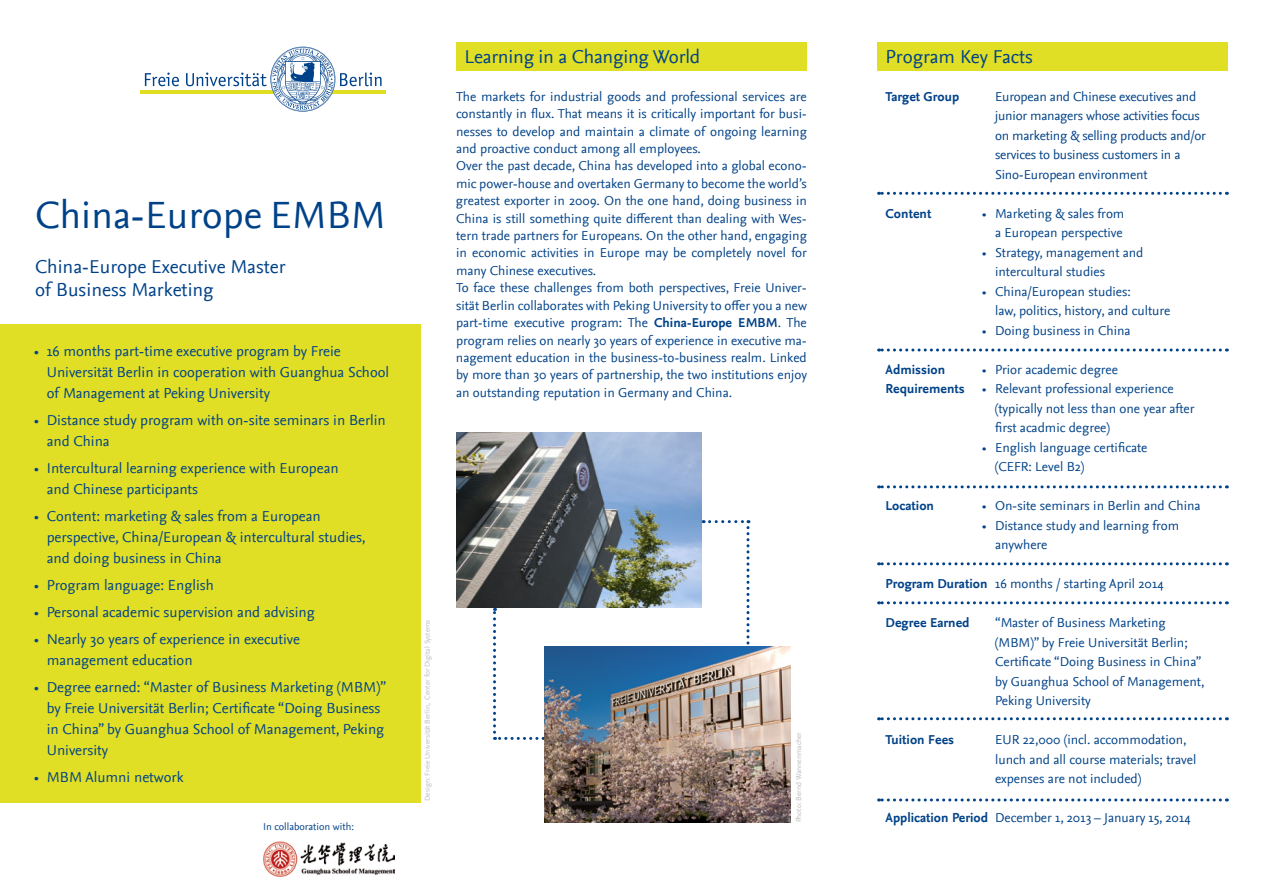
<style>
.page{position:relative;width:1263px;height:893px;background:#fff}
.page>*{position:absolute;margin:0;border:0;box-sizing:border-box;transform-origin:0 0}
.t1{font:39.75px "Nexus Sans";color:#004288}
.t2{font:19.5px/23.4px "Nexus Sans";color:#004288}
.t3{font:15px/21px "Nexus Sans";color:#004288}
.t4{font:13.5px/19.5px "Nexus Sans";color:#004288}
.t5{font:700 13.5px/19.5px "Nexus Sans";color:#004288}
.t6{font:10.5px "Nexus Sans";color:#004288}
.t7{font:7.5px "Nexus Sans";color:#bcbcbc}
.s1{font-weight:700}
</style>
<div class="page">
<svg style="left:145px;top:73px;width:34px;height:13px"></svg>
<hr style="left:140px;top:90px;width:246px;height:4px;background:#e0de20">
<svg style="left:186px;top:47px;width:196px;height:65px"></svg>
<div style="left:877px;top:42px;width:351px;height:29px;background:#e0de25"></div>
<div style="left:0;top:324px;width:421px;height:479px;background:#e0de25"></div>
<div style="left:456px;top:42px;width:351px;height:29px;background:#e0de25"></div>
<svg style="left:878px;top:192px;width:342px;height:3px"></svg>
<svg style="left:878px;top:348px;width:342px;height:3px"></svg>
<svg style="left:878px;top:485px;width:342px;height:3px"></svg>
<svg style="left:878px;top:562px;width:342px;height:3px"></svg>
<svg style="left:878px;top:601px;width:342px;height:3px"></svg>
<svg style="left:878px;top:717px;width:342px;height:3px"></svg>
<svg style="left:878px;top:798px;width:342px;height:3px"></svg>
<img style="left:263px;top:842px;width:132px;height:34px">
<img style="left:456px;top:432px;width:246px;height:176px">
<svg style="left:703px;top:520px;width:46px;height:127px"></svg>
<svg style="left:493px;top:608px;width:44px;height:132px"></svg>
<img style="left:545px;top:647px;width:245px;height:175px">
<h1 class="t1" style="left:35px;top:192px;width:352px">China-Europe EMBM</h1>
<h2 class="t2" style="left:35px;top:255px;width:252px">China-Europe Executive Master of Business Marketing</h2>
<p class="t3" style="left:47px;top:341px;width:344px;text-indent:-13px">• 16 months part-time executive program by Freie<br>Universität Berlin in cooperation with Guanghua School of Management at Peking University</p>
<p class="t3" style="left:47px;top:410px;width:341px;text-indent:-13px">• Distance study program with on-site seminars in Berlin and China</p>
<p class="t3" style="left:47px;top:458px;width:293px;text-indent:-13px">• Intercultural learning experience with European and Chinese participants</p>
<p class="t3" style="left:47px;top:506px;width:320px;text-indent:-13px">• Content: marketing &amp; sales from a European perspective, China/European &amp; intercultural studies, and doing business in China</p>
<p class="t3" style="left:34px;top:575px;width:181px">• Program language: English</p>
<p class="t3" style="left:34px;top:602px;width:282px">• Personal academic supervision and advising</p>
<p class="t3" style="left:47px;top:629px;width:255px;text-indent:-13px">• Nearly 30 years of experience in executive management education</p>
<p class="t3" style="left:47px;top:677px;width:341px;text-indent:-13px">• Degree earned: “Master of Business Marketing (MBM)” by Freie Universität Berlin; Certificate “Doing Business in China” by Guanghua School of Management, Peking University</p>
<p class="t3" style="left:34px;top:767px;width:151px">• MBM Alumni network</p>
<p class="t6" style="left:263px;top:821px;width:92px">In collaboration with:</p>
<h2 class="t2" style="left:465px;top:45px;width:237px">Learning in a Changing World</h2>
<p class="t4" style="left:456px;top:88px;width:352px;line-height:17.4px">The markets for industrial goods and professional services are constantly in flux. That means it is critically important for busi&shy;nesses to develop and maintain a climate of ongoing learning and proactive conduct among all employees.<br>Over the past decade, China has developed into a global econo&shy;mic power-house and overtaken Germany to become the world’s greatest exporter in 2009. On the one hand, doing business in China is still something quite different than dealing with Wes&shy;tern trade partners for Europeans. On the other hand, engaging in economic activities in Europe may be completely novel for many Chinese executives.<br>To face these challenges from both perspectives, Freie Univer&shy;sität Berlin collaborates with Peking University to offer you a new part-time executive program: The <span class="s1">China-Europe EMBM</span>. The program relies on nearly 30 years of experience in executive ma&shy;nagement education in the business-to-business realm. Linked by more than 30 years of partnership, the two institutions enjoy an outstanding reputation in Germany and China.</p>
<p class="t7" style="left:423px;top:801px;width:183px;rotate:-90deg">Design: Freie Universität Berlin, Center for Digital Systems</p>
<p class="t7" style="left:794px;top:822px;width:92px;rotate:-90deg">Photo: Bernd Wannenmacher</p>
<h2 class="t2" style="left:885px;top:45px;width:149px">Program Key Facts</h2>
<p class="t5" style="left:885px;top:87px;width:75px">Target Group</p>
<p class="t4" style="left:995px;top:87px;width:212px">European and Chinese executives and junior managers whose activities focus on marketing &amp; selling products and/or services to business customers in a Sino-European environment</p>
<p class="t4" style="left:982px;top:204px;width:144px;text-align:right">• Marketing &amp; sales from a European perspective</p>
<p class="t4" style="left:995px;top:243px;width:150px;text-indent:-13px">• Strategy, management and intercultural studies</p>
<p class="t4" style="left:995px;top:282px;width:177px;text-indent:-13px">• China/European studies:<br>law, politics, history, and culture</p>
<p class="t4" style="left:982px;top:321px;width:150px">• Doing business in China</p>
<p class="t4" style="left:982px;top:360px;width:137px">• Prior academic degree</p>
<p class="t4" style="left:995px;top:379px;width:201px;text-indent:-13px">• Relevant professional experience (typically not less than one year after first acadmic degree)</p>
<p class="t4" style="left:995px;top:438px;width:154px;text-indent:-13px">• English language certificate (CEFR: Level B2)</p>
<p class="t4" style="left:982px;top:496px;width:220px">• On-site seminars in Berlin and China</p>
<p class="t4" style="left:995px;top:516px;width:186px;text-indent:-13px">• Distance study and learning from anywhere</p>
<p class="t4" style="left:995px;top:574px;width:170px">16 months / starting April 2014</p>
<p class="t4" style="left:995px;top:613px;width:211px">“Master of Business Marketing (MBM)” by Freie Universität Berlin;<br>Certificate “Doing Business in China” by Guanghua School of Management,<br>Peking University</p>
<p class="t4" style="left:995px;top:730px;width:203px">EUR 22,000 (incl. accommodation, lunch and all course materials; travel expenses are not included)</p>
<p class="t4" style="left:995px;top:808px;width:197px">December 1, 2013 – January 15, 2014</p>
<p class="t5" style="left:885px;top:204px;width:47px">Content</p>
<p class="t5" style="left:885px;top:360px;width:81px">Admission<br>Requirements</p>
<p class="t5" style="left:885px;top:496px;width:50px">Location</p>
<p class="t5" style="left:885px;top:574px;width:103px">Program Duration</p>
<p class="t5" style="left:885px;top:613px;width:86px">Degree Earned</p>
<p class="t5" style="left:885px;top:730px;width:70px">Tuition Fees</p>
<p class="t5" style="left:885px;top:808px;width:104px">Application Period</p>
</div>
